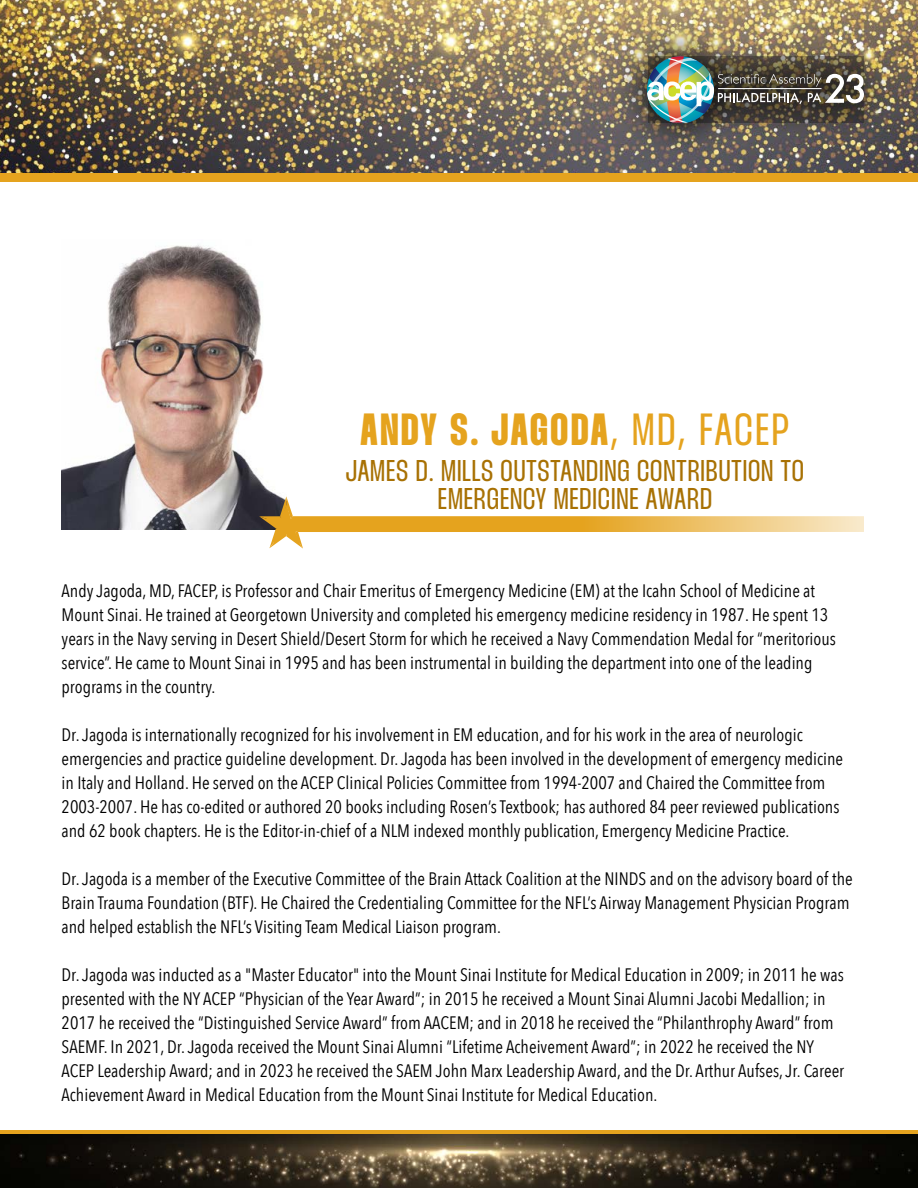
<style>
.page{position:relative;width:918px;height:1188px;background:#fff}
.page>*{position:absolute;margin:0;border:0;box-sizing:border-box;transform-origin:0 0}
.t1{font:45px "Thunder Bold LC";letter-spacing:.055em;color:#e5a31e}
.t2{font:30px/28.5px "Thunder LC";letter-spacing:.03em;color:#a87104;text-align:center}
.t3{font:18px/24px "Avenir Next Condensed";color:#000}
.s1{font-family:"Thunder LC"}
</style>
<div class="page">
<img style="left:62px;top:245px;width:217px;height:284px">
<img style="left:0;top:0;width:918px;height:173px">
<div style="left:0;top:173px;width:918px;height:8px;background:#e5a31e"></div>
<img style="left:610px;top:20px;width:290px;height:140px">
<img style="left:647px;top:56px;width:217px;height:67px">
<hr style="left:0;top:1130px;width:918px;height:4px;background:#e5a31e">
<img style="left:0;top:1134px;width:918px;height:54px">
<svg style="left:259px;top:496px;width:605px;height:53px"></svg>
<h1 class="t1" style="left:361px;top:405px;width:431px">ANDY S. JAGODA<span class="s1">, MD, FACEP</span></h1>
<h2 class="t2" style="left:346px;top:457px;width:459px">JAMES D. MILLS OUTSTANDING CONTRIBUTION TO<br>EMERGENCY MEDICINE AWARD</h2>
<p class="t3" style="left:62px;top:578px;width:776px">Andy Jagoda, MD, FACEP, is Professor and Chair Emeritus of Emergency Medicine (EM) at the Icahn School of Medicine at Mount Sinai. He trained at Georgetown University and completed his emergency medicine residency in 1987. He spent 13 years in the Navy serving in Desert Shield/Desert Storm for which he received a Navy Commendation Medal for “meritorious service”. He came to Mount Sinai in 1995 and has been instrumental in building the department into one of the leading programs in the country.</p>
<p class="t3" style="left:62px;top:722px;width:783px">Dr. Jagoda is internationally recognized for his involvement in EM education, and for his work in the area of neurologic emergencies and practice guideline development. Dr. Jagoda has been involved in the development of emergency medicine in Italy and Holland. He served on the ACEP Clinical Policies Committee from 1994-2007 and Chaired the Committee from 2003-2007. He has co-edited or authored 20 books including Rosen’s Textbook; has authored 84 peer reviewed publications and 62 book chapters. He is the Editor-in-chief of a NLM indexed monthly publication, Emergency Medicine Practice.</p>
<p class="t3" style="left:62px;top:866px;width:793px">Dr. Jagoda is a member of the Executive Committee of the Brain Attack Coalition at the NINDS and on the advisory board of the<br>Brain Trauma Foundation (BTF). He Chaired the Credentialing Committee for the NFL’s Airway Management Physician Program and helped establish the NFL’s Visiting Team Medical Liaison program.</p>
<p class="t3" style="left:62px;top:962px;width:784px">Dr. Jagoda was inducted as a "Master Educator" into the Mount Sinai Institute for Medical Education in 2009; in 2011 he was presented with the NY ACEP “Physician of the Year Award”; in 2015 he received a Mount Sinai Alumni Jacobi Medallion; in 2017 he received the “Distinguished Service Award” from AACEM; and in 2018 he received the “Philanthrophy Award” from SAEMF. In 2021, Dr. Jagoda received the Mount Sinai Alumni “Lifetime Acheivement Award”; in 2022 he received the NY ACEP Leadership Award; and in 2023 he received the SAEM John Marx Leadership Award, and the Dr. Arthur Aufses, Jr. Career Achievement Award in Medical Education from the Mount Sinai Institute for Medical Education.</p>
</div>
